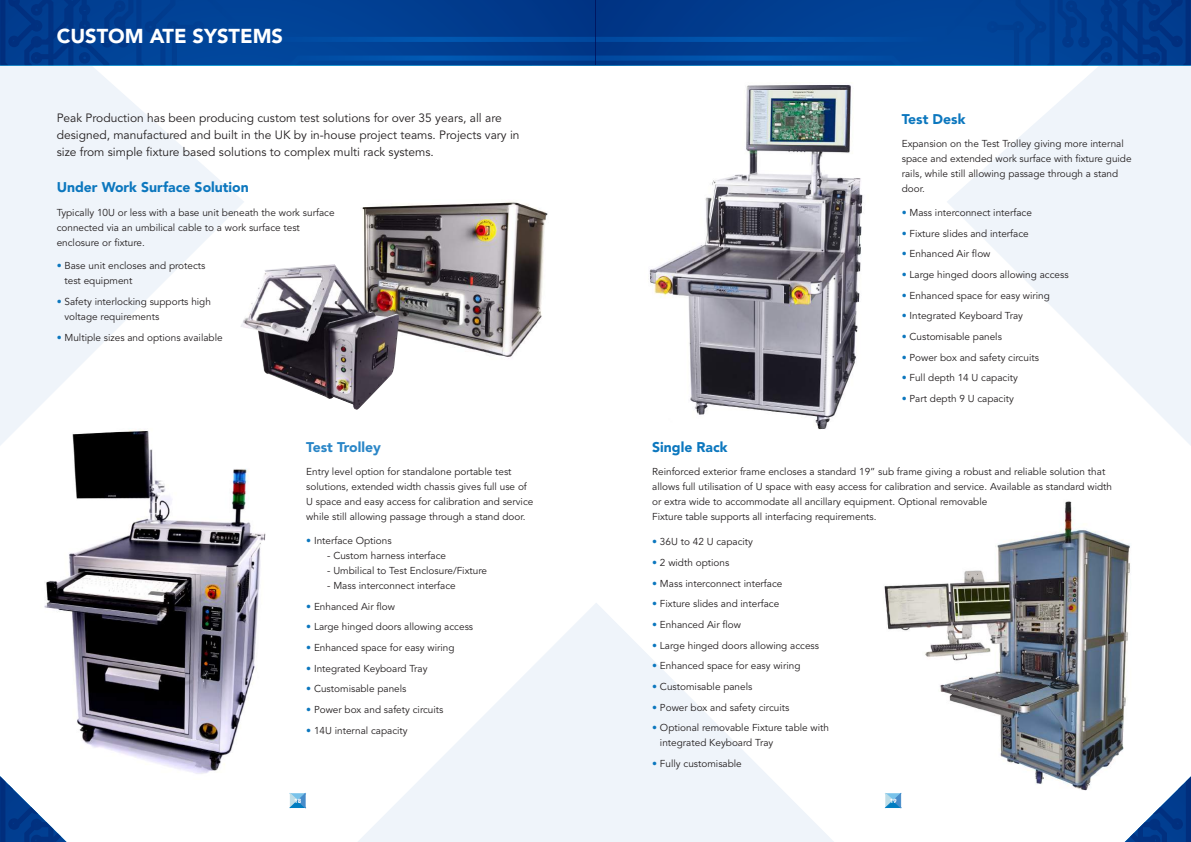
<style>
.page{position:relative;width:1191px;height:842px;background:#fff}
.page>*{position:absolute;margin:0;border:0;box-sizing:border-box;transform-origin:0 0}
.t1{font:900 20px "Avenir LT Std";color:#fff}
.t2{font:900 14px "Avenir LT Std";color:#0c77be}
.t3{font:900 14px "Avenir LT Std";color:#2a86c7}
.t4{font:12px/17px "Avenir LT Std";color:#231f20}
.t5{font:10px/15px "Avenir LT Std";color:#231f20}
.t6{font:900 6px "Avenir LT Std";color:#fff}
.s1{color:#0c77be}
</style>
<div class="page">
<svg style="left:886px;top:794px;width:14px;height:13px"></svg>
<svg style="left:946px;top:65px;width:245px;height:380px;fill:#eff4fa"></svg>
<svg style="left:358px;top:603px;width:476px;height:239px;fill:#f5f8fc"></svg>
<svg style="left:0;top:65px;width:244px;height:380px;fill:#eff4fa"></svg>
<svg style="left:290px;top:794px;width:15px;height:13px"></svg>
<svg style="left:0;top:776px;width:67px;height:66px"></svg>
<svg style="left:1124px;top:776px;width:67px;height:66px"></svg>
<svg style="left:0;top:0;width:595px;height:65px;background:#003f93"></svg>
<svg style="left:595px;top:0;width:596px;height:65px;background:#003f92"></svg>
<img style="left:884px;top:501px;width:247px;height:289px">
<img style="left:649px;top:85px;width:214px;height:344px">
<img style="left:33px;top:420px;width:233px;height:360px">
<img style="left:362px;top:202px;width:186px;height:157px">
<img style="left:240px;top:264px;width:159px;height:146px">
<h1 class="t1" style="left:57px;top:24px;width:228px">CUSTOM ATE SYSTEMS</h1>
<p class="t4" style="left:57px;top:110px;width:464px">Peak Production has been producing custom test solutions for over 35 years, all are designed, manufactured and built in the UK by in-house project teams. Projects vary in size from simple fixture based solutions to complex multi rack systems.</p>
<h2 class="t2" style="left:57px;top:179px;width:194px">Under Work Surface Solution</h2>
<p class="t5" style="left:57px;top:205px;width:279px">Typically 10U or less with a base unit beneath the work surface connected via an umbilical cable to a work surface test enclosure or fixture.</p>
<p class="t5" style="left:64px;top:258px;width:142px;text-indent:-8px"><span class="s1">•</span> Base unit encloses and protects test equipment</p>
<p class="t5" style="left:64px;top:294px;width:148px;text-indent:-8px"><span class="s1">•</span> Safety interlocking supports high voltage requirements</p>
<p class="t5" style="left:57px;top:330px;width:167px"><span class="s1">•</span> Multiple sizes and options available</p>
<h2 class="t3" style="left:306px;top:439px;width:76px">Test Trolley</h2>
<p class="t5" style="left:306px;top:465px;width:229px">Entry level option for standalone portable test solutions, extended width chassis gives full use of U space and easy access for calibration and service while still allowing passage through a stand door.</p>
<p class="t5" style="left:306px;top:533px;width:87px"><span class="s1">•</span> Interface Options</p>
<p class="t5" style="left:327px;top:548px;width:120px">- Custom harness interface</p>
<p class="t5" style="left:327px;top:563px;width:161px">- Umbilical to Test Enclosure/Fixture</p>
<p class="t5" style="left:327px;top:578px;width:130px">- Mass interconnect interface</p>
<p class="t5" style="left:306px;top:599px;width:90px"><span class="s1">•</span> Enhanced Air flow</p>
<p class="t5" style="left:306px;top:620px;width:168px"><span class="s1">•</span> Large hinged doors allowing access</p>
<p class="t5" style="left:306px;top:640px;width:150px"><span class="s1">•</span> Enhanced space for easy wiring</p>
<p class="t5" style="left:306px;top:661px;width:123px"><span class="s1">•</span> Integrated Keyboard Tray</p>
<p class="t5" style="left:306px;top:682px;width:102px"><span class="s1">•</span> Customisable panels</p>
<p class="t5" style="left:306px;top:702px;width:139px"><span class="s1">•</span> Power box and safety circuits</p>
<p class="t5" style="left:306px;top:723px;width:103px"><span class="s1">•</span> 14U internal capacity</p>
<h2 class="t2" style="left:901px;top:111px;width:65px">Test Desk</h2>
<p class="t5" style="left:901px;top:137px;width:231px">Expansion on the Test Trolley giving more internal space and extended work surface with fixture guide rails, while still allowing passage through a stand door.</p>
<p class="t5" style="left:901px;top:205px;width:132px"><span class="s1">•</span> Mass interconnect interface</p>
<p class="t5" style="left:901px;top:226px;width:129px"><span class="s1">•</span> Fixture slides and interface</p>
<p class="t5" style="left:901px;top:247px;width:90px"><span class="s1">•</span> Enhanced Air flow</p>
<p class="t5" style="left:901px;top:267px;width:168px"><span class="s1">•</span> Large hinged doors allowing access</p>
<p class="t5" style="left:901px;top:288px;width:150px"><span class="s1">•</span> Enhanced space for easy wiring</p>
<p class="t5" style="left:901px;top:309px;width:123px"><span class="s1">•</span> Integrated Keyboard Tray</p>
<p class="t5" style="left:901px;top:329px;width:102px"><span class="s1">•</span> Customisable panels</p>
<p class="t5" style="left:901px;top:350px;width:139px"><span class="s1">•</span> Power box and safety circuits</p>
<p class="t5" style="left:901px;top:371px;width:118px"><span class="s1">•</span> Full depth 14 U capacity</p>
<p class="t5" style="left:901px;top:391px;width:114px"><span class="s1">•</span> Part depth 9 U capacity</p>
<h2 class="t2" style="left:652px;top:439px;width:77px">Single Rack</h2>
<p class="t5" style="left:652px;top:465px;width:461px">Reinforced exterior frame encloses a standard 19” sub frame giving a robust and reliable solution that allows full utilisation of U space with easy access for calibration and service. Available as standard width or extra wide to accommodate all ancillary equipment. Optional removable<br>Fixture table supports all interfacing requirements.</p>
<p class="t5" style="left:652px;top:535px;width:102px"><span class="s1">•</span> 36U to 42 U capacity</p>
<p class="t5" style="left:652px;top:555px;width:79px"><span class="s1">•</span> 2 width options</p>
<p class="t5" style="left:652px;top:576px;width:132px"><span class="s1">•</span> Mass interconnect interface</p>
<p class="t5" style="left:652px;top:597px;width:129px"><span class="s1">•</span> Fixture slides and interface</p>
<p class="t5" style="left:652px;top:617px;width:90px"><span class="s1">•</span> Enhanced Air flow</p>
<p class="t5" style="left:652px;top:638px;width:168px"><span class="s1">•</span> Large hinged doors allowing access</p>
<p class="t5" style="left:652px;top:659px;width:150px"><span class="s1">•</span> Enhanced space for easy wiring</p>
<p class="t5" style="left:652px;top:679px;width:102px"><span class="s1">•</span> Customisable panels</p>
<p class="t5" style="left:652px;top:700px;width:139px"><span class="s1">•</span> Power box and safety circuits</p>
<p class="t5" style="left:660px;top:721px;width:171px;text-indent:-8px"><span class="s1">•</span> Optional removable Fixture table with integrated Keyboard Tray</p>
<p class="t5" style="left:652px;top:756px;width:91px"><span class="s1">•</span> Fully customisable</p>
<p class="t6" style="left:294px;top:797px;width:9px">18</p>
<p class="t6" style="left:889px;top:797px;width:9px">19</p>
</div>
